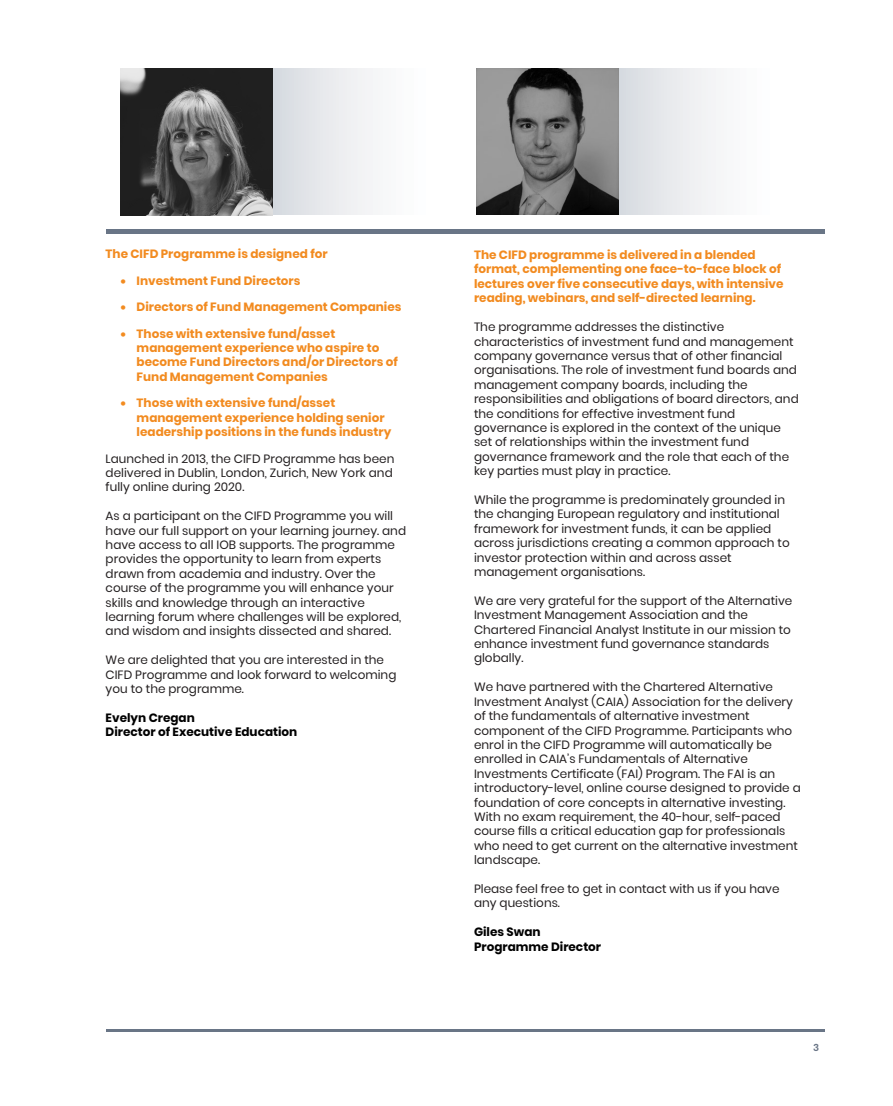
<style>
.page{position:relative;width:893px;height:1106px;background:#fff}
.page>*{position:absolute;margin:0;border:0;box-sizing:border-box;transform-origin:0 0}
.t1{font:12px/14.4px "Poppins";color:#231f20}
.t2{font:700 12px/14.4px "Poppins";color:#f28b20}
.t3{font:700 12px/14.4px "Poppins";color:#f28b20}
.t4{font:700 12px/14.4px "Poppins";color:#000}
.t5{font:700 12px/14.4px "Poppins";color:#000}
.t6{font:500 10.5px "Akzidenz Grotesk BE";color:#697586}
</style>
<div class="page">
<hr style="left:106px;top:1029px;width:719px;height:2px;background:#697586">
<div style="left:273px;top:68px;width:184px;height:147px;background:linear-gradient(to right,#dadee3,#fff)"></div>
<div style="left:617px;top:68px;width:184px;height:147px;background:linear-gradient(to right,#dadee3,#fff)"></div>
<div style="left:106px;top:229px;width:719px;height:5px;background:#697586"></div>
<img style="left:476px;top:68px;width:142px;height:147px">
<img style="left:121px;top:68px;width:152px;height:147px">
<p class="t3" style="left:106px;top:247px;width:223px">The CIFD Programme is designed for</p>
<p class="t2" style="left:121px;top:273px;width:181px">• Investment Fund Directors</p>
<p class="t2" style="left:121px;top:300px;width:282px">• Directors of Fund Management Companies</p>
<p class="t2" style="left:137px;top:326px;width:263px;text-indent:-16px">• Those with extensive fund/asset management experience who aspire to become Fund Directors and/or Directors of Fund Management Companies</p>
<p class="t2" style="left:137px;top:396px;width:256px;text-indent:-16px">• Those with extensive fund/asset management experience holding senior leadership positions in the funds industry</p>
<p class="t1" style="left:106px;top:451px;width:290px">Launched in 2013, the CIFD Programme has been delivered in Dublin, London, Zurich, New York and fully online during 2020.</p>
<p class="t1" style="left:106px;top:509px;width:302px">As a participant on the CIFD Programme you will have our full support on your learning journey. and have access to all IOB supports. The programme provides the opportunity to learn from experts drawn from academia and industry. Over the course of the programme you will enhance your skills and knowledge through an interactive learning forum where challenges will be explored, and wisdom and insights dissected and shared.</p>
<p class="t1" style="left:106px;top:653px;width:292px">We are delighted that you are interested in the<br>CIFD Programme and look forward to welcoming you to the programme.</p>
<p class="t4" style="left:106px;top:710px;width:193px">Evelyn Cregan<br>Director of Executive Education</p>
<p class="t3" style="left:474px;top:248px;width:311px">The CIFD programme is delivered in a blended format, complementing one face-to-face block of lectures over five consecutive days, with intensive reading, webinars, and self-directed learning.</p>
<p class="t1" style="left:474px;top:320px;width:326px">The programme addresses the distinctive characteristics of investment fund and management company governance versus that of other financial organisations. The role of investment fund boards and management company boards, including the responsibilities and obligations of board directors, and the conditions for effective investment fund governance is explored in the context of the unique set of relationships within the investment fund governance framework and the role that each of the key parties must play in practice.</p>
<p class="t1" style="left:474px;top:492px;width:317px">While the programme is predominately grounded in the changing European regulatory and institutional framework for investment funds, it can be applied across jurisdictions creating a common approach to investor protection within and across asset management organisations.</p>
<p class="t1" style="left:474px;top:593px;width:320px">We are very grateful for the support of the Alternative Investment Management Association and the Chartered Financial Analyst Institute in our mission to enhance investment fund governance standards globally.</p>
<p class="t1" style="left:474px;top:680px;width:328px">We have partnered with the Chartered Alternative Investment Analyst (CAIA) Association for the delivery of the fundamentals of alternative investment component of the CIFD Programme. Participants who enrol in the CIFD Programme will automatically be enrolled in CAIA’s Fundamentals of Alternative Investments Certificate (FAI) Program. The FAI is an introductory-level, online course designed to provide a foundation of core concepts in alternative investing.<br>With no exam requirement, the 40-hour, self-paced course fills a critical education gap for professionals who need to get current on the alternative investment landscape.</p>
<p class="t1" style="left:474px;top:881px;width:307px">Please feel free to get in contact with us if you have any questions.</p>
<p class="t5" style="left:474px;top:924px;width:129px">Giles Swan<br>Programme Director</p>
<p class="t6" style="left:813px;top:1040px;width:7px">3</p>
</div>
